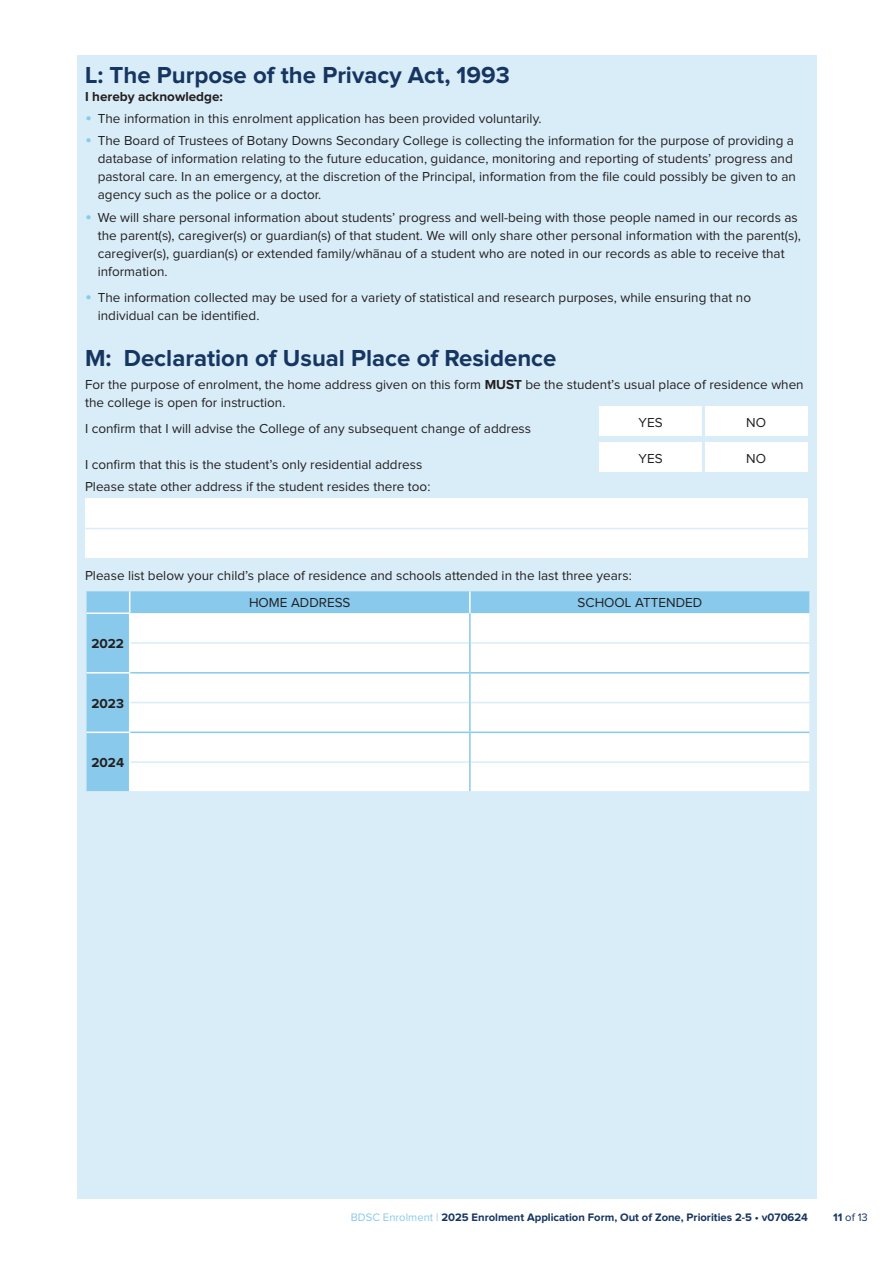
<style>
.page{position:relative;width:893px;height:1263px;background:#fff}
.page>*{position:absolute;margin:0;border:0;box-sizing:border-box;transform-origin:0 0}
.section_header{font:700 24px "Proxima Nova";color:#163561}
.body_copy{font:700 24px "Proxima Nova";color:#163561}
.body_copy-2{font:13.5px/18px "Proxima Nova";color:#231f20}
.body_copy-3{font:700 13.5px "Proxima Nova";color:#231f20}
.t1{font:700 11.25px "Proxima Nova";color:#163561}
.t2{font:11.25px "Proxima Nova";color:#163561}
.s1{font-size:19.5px;color:#88c9ec}
.s2{font-weight:700}
.s3{font-weight:400;color:#88c9ec}
</style>
<div class="page">
<div style="left:77px;top:55px;width:739px;height:1144px;background:#d9edf8"></div>
<div style="left:600px;top:406px;width:102px;height:30px;background:#fff"></div>
<div style="left:705px;top:406px;width:102px;height:30px;background:#fff"></div>
<div style="left:600px;top:442px;width:102px;height:30px;background:#fff"></div>
<div style="left:705px;top:442px;width:102px;height:30px;background:#fff"></div>
<div style="left:85px;top:498px;width:723px;height:59px;background:#fff"></div>
<hr style="left:85px;top:528px;width:723px;height:1px;background:#d9edf8">
<div style="left:87px;top:591px;width:722px;height:200px;background:#88c9ec"></div>
<div style="left:130px;top:613px;width:679px;height:178px;background:#fff"></div>
<hr style="left:130px;top:642px;width:339px;height:2px;background:#d9edf8">
<hr style="left:471px;top:642px;width:340px;height:2px;background:#d9edf8">
<hr style="left:130px;top:702px;width:339px;height:1px;background:#d9edf8">
<hr style="left:471px;top:702px;width:340px;height:1px;background:#d9edf8">
<hr style="left:130px;top:761px;width:339px;height:2px;background:#d9edf8">
<hr style="left:471px;top:761px;width:340px;height:2px;background:#d9edf8">
<hr style="left:469px;top:591px;width:2px;height:22px;background:#fff">
<svg style="left:129px;top:591px;width:1px;height:200px"></svg>
<hr style="left:87px;top:612px;width:43px;height:2px;background:#fff">
<hr style="left:87px;top:672px;width:43px;height:1px;background:#fff">
<hr style="left:87px;top:731px;width:43px;height:2px;background:#fff">
<hr style="left:469px;top:613px;width:2px;height:30px;background:#88c9ec">
<hr style="left:469px;top:643px;width:2px;height:29px;background:#88c9ec">
<hr style="left:130px;top:672px;width:340px;height:1px;background:#88c9ec">
<hr style="left:469px;top:673px;width:2px;height:29px;background:#88c9ec">
<hr style="left:470px;top:672px;width:339px;height:1px;background:#88c9ec">
<hr style="left:469px;top:702px;width:2px;height:29px;background:#88c9ec">
<hr style="left:130px;top:731px;width:340px;height:2px;background:#88c9ec">
<hr style="left:469px;top:733px;width:2px;height:29px;background:#88c9ec">
<hr style="left:470px;top:731px;width:339px;height:2px;background:#88c9ec">
<hr style="left:469px;top:762px;width:2px;height:29px;background:#88c9ec">
<p class="body_copy" style="left:85px;top:64px;width:426px">L: The Purpose of the Privacy Act, 1993</p>
<p class="body_copy-3" style="left:85px;top:90px;width:139px">I hereby acknowledge:</p>
<p class="body_copy-2" style="left:85px;top:110px;width:458px"><span class="s1">•</span> The information in this enrolment application has been provided voluntarily.</p>
<p class="body_copy-2" style="left:98px;top:132px;width:700px;text-indent:-13px"><span class="s1">•</span> The Board of Trustees of Botany Downs Secondary College is collecting the information for the purpose of providing a database of information relating to the future education, guidance, monitoring and reporting of students’ progress and pastoral care. In an emergency, at the discretion of the Principal, information from the file could possibly be given to an agency such as the police or a doctor.</p>
<p class="body_copy-2" style="left:98px;top:209px;width:705px;text-indent:-13px"><span class="s1">•</span> We will share personal information about students’ progress and well-being with those people named in our records as the parent(s), caregiver(s) or guardian(s) of that student. We will only share other personal information with the parent(s), caregiver(s), guardian(s) or extended family/whānau of a student who are noted in our records as able to receive that information.</p>
<p class="body_copy-2" style="left:98px;top:289px;width:655px;text-indent:-13px"><span class="s1">•</span> The information collected may be used for a variety of statistical and research purposes, while ensuring that no individual can be identified.</p>
<p class="section_header" style="left:85px;top:347px;width:473px">M: Declaration of Usual Place of Residence</p>
<p class="body_copy-2" style="left:85px;top:376px;width:720px">For the purpose of enrolment, the home address given on this form <span class="s2">MUST</span> be the student’s usual place of residence when the college is open for instruction.</p>
<p class="body_copy-2" style="left:85px;top:420px;width:448px">I confirm that I will advise the College of any subsequent change of address</p>
<p class="body_copy-2" style="left:639px;top:414px;width:26px">YES</p>
<p class="body_copy-2" style="left:746px;top:414px;width:21px">NO</p>
<p class="body_copy-2" style="left:85px;top:456px;width:339px">I confirm that this is the student’s only residential address</p>
<p class="body_copy-2" style="left:85px;top:478px;width:347px">Please state other address if the student resides there too:</p>
<p class="body_copy-2" style="left:639px;top:450px;width:26px">YES</p>
<p class="body_copy-2" style="left:746px;top:450px;width:21px">NO</p>
<p class="body_copy-2" style="left:85px;top:567px;width:548px">Please list below your child’s place of residence and schools attended in the last three years:</p>
<p class="body_copy-2" style="left:249px;top:594px;width:103px">HOME ADDRESS</p>
<p class="body_copy-2" style="left:578px;top:594px;width:126px">SCHOOL ATTENDED</p>
<p class="body_copy-3" style="left:91px;top:638px;width:34px">2022</p>
<p class="body_copy-3" style="left:91px;top:697px;width:34px">2023</p>
<p class="body_copy-3" style="left:91px;top:757px;width:34px">2024</p>
<p class="t1" style="left:351px;top:1212px;width:459px"><span class="s3">BDSC Enrolment |</span> 2025 Enrolment Application Form, Out of Zone, Priorities 2-5 • v070624</p>
<p class="t2" style="left:833px;top:1212px;width:36px"><span class="s2">11</span> of 13</p>
</div>
